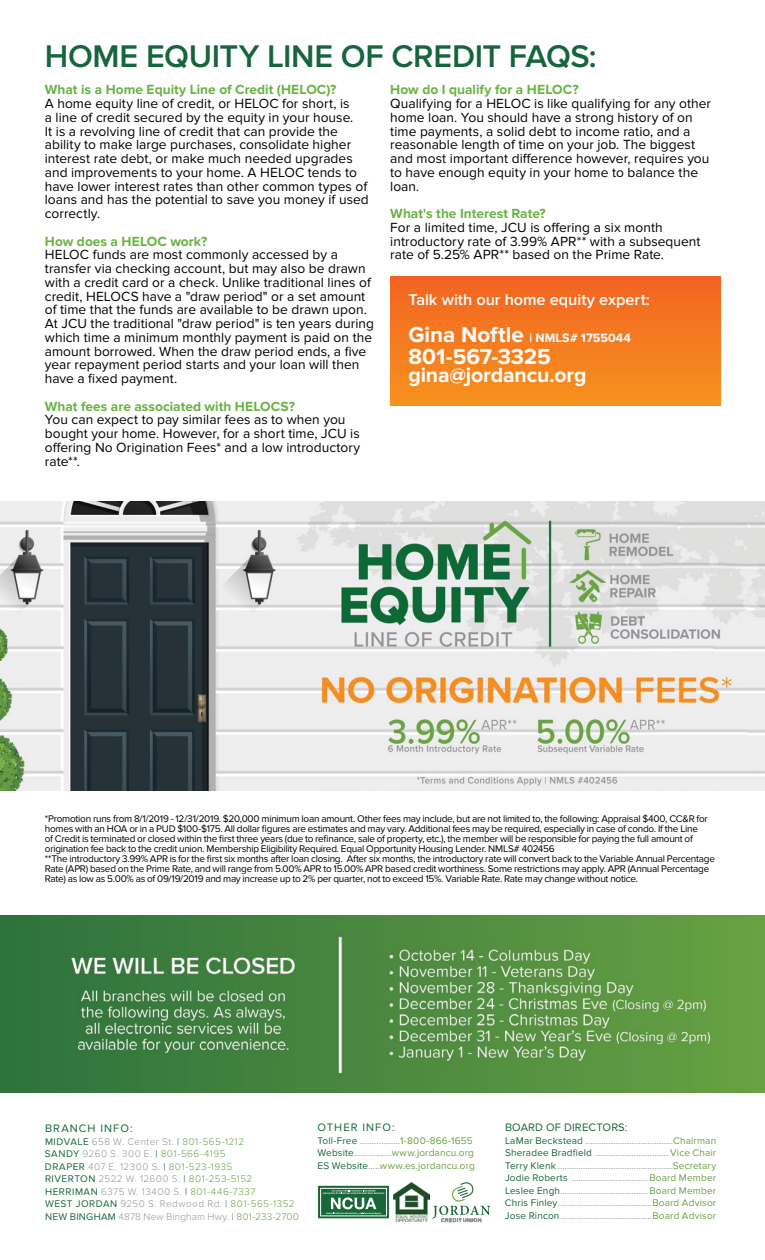
<style>
.page{position:relative;width:765px;height:1260px;background:#fff}
.page>*{position:absolute;margin:0;border:0;box-sizing:border-box;transform-origin:0 0}
.t1{font:600 32.5px "Proxima Nova";letter-spacing:-.01em;color:#16653c}
.t2{font:700 22.5px "Proxima Nova";letter-spacing:-.005em;color:#fff}
.t3{font:700 21.25px "Proxima Nova";letter-spacing:-.005em;color:#fff}
.t4{font:600 16.25px "Proxima Nova";color:#fff}
.t5{font:13.75px/13.8px "Proxima Nova";letter-spacing:.005em;color:#000}
.t6{font:700 13.75px "Proxima Nova";color:#69b342}
.t7{font:700 12.5px "Proxima Nova";letter-spacing:.01em;color:#fff}
.t8{font:11.25px "Proxima Nova";letter-spacing:.015em;color:#16653c}
.t9{font:11.25px "Proxima Nova";letter-spacing:.1em;color:#16653c}
.t10{font:11.25px "Proxima Nova";letter-spacing:.095em;color:#16653c}
.t11{font:10px/10px "Proxima Nova";letter-spacing:-.025em;color:#000}
.t12{font:10px/12.5px "Proxima Nova";letter-spacing:.015em;color:#939598;text-align:justify}
.t13{font:300 10px/12.5px "Proxima Nova";letter-spacing:.045em;color:#939598}
.t14{font:10px/12.5px "Proxima Nova";letter-spacing:.015em;color:#6aa044}
.s1{font-size:22.5px}
.s2{font-weight:400;color:#16653c}
.s3{color:#16653c}
.s4{color:#6aa044}
.s5{color:#939598}
</style>
<div class="page">
<svg style="left:432px;top:1182px;width:58px;height:40px"></svg>
<img style="left:393px;top:1183px;width:36px;height:38px">
<div style="left:318px;top:1185px;width:71px;height:34px;background:linear-gradient(to right,#387d56,#397d56)"></div>
<div style="left:317px;top:1185px;width:72px;height:34px;border:1px solid #fff"></div>
<div style="left:321px;top:1188px;width:66px;height:28px;background:#18673a"></div>
<div style="left:320px;top:1188px;width:67px;height:28px;border:1px solid #fff"></div>
<svg style="left:323px;top:1190px;width:62px;height:25px"></svg>
<img style="left:0;top:502px;width:765px;height:289px">
<div style="left:390px;top:277px;width:330px;height:129px;background:linear-gradient(to bottom,#f26422,#f7921e)"></div>
<img style="left:0;top:916px;width:765px;height:176px">
<h1 class="t1" style="left:45px;top:38px;width:554px">HOME EQUITY LINE OF CREDIT FAQS:</h1>
<p class="t6" style="left:45px;top:82px;width:293px">What is a Home Equity Line of Credit (HELOC)?</p>
<p class="t5" style="left:45px;top:97px;width:325px">A home equity line of credit, or HELOC for short, is<br>a line of credit secured by the equity in your house.<br>It is a revolving line of credit that can provide the ability to make large purchases, consolidate higher interest rate debt, or make much needed upgrades and improvements to your home. A HELOC tends to have lower interest rates than other common types of loans and has the potential to save you money if used correctly.</p>
<p class="t6" style="left:45px;top:233px;width:164px">How does a HELOC work?</p>
<p class="t5" style="left:45px;top:248px;width:331px">HELOC funds are most commonly accessed by a transfer via checking account, but may also be drawn with a credit card or a check. Unlike traditional lines of credit, HELOCS have a "draw period" or a set amount of time that the funds are available to be drawn upon.<br>At JCU the traditional "draw period" is ten years during which time a minimum monthly payment is paid on the amount borrowed. When the draw period ends, a five year repayment period starts and your loan will then have a fixed payment.</p>
<p class="t6" style="left:45px;top:398px;width:252px">What fees are associated with HELOCS?</p>
<p class="t5" style="left:45px;top:413px;width:317px">You can expect to pay similar fees as to when you bought your home. However, for a short time, JCU is offering No Origination Fees* and a low introductory rate**.</p>
<p class="t6" style="left:390px;top:82px;width:190px">How do I qualify for a HELOC?</p>
<p class="t5" style="left:390px;top:97px;width:322px">Qualifying for a HELOC is like qualifying for any other home loan. You should have a strong history of on time payments, a solid debt to income ratio, and a reasonable length of time on your job. The biggest and most important difference however, requires you to have enough equity in your home to balance the loan.</p>
<p class="t6" style="left:390px;top:206px;width:157px">What's the Interest Rate?</p>
<p class="t5" style="left:390px;top:221px;width:312px">For a limited time, JCU is offering a six month introductory rate of 3.99% APR** with a subsequent rate of 5.25% APR** based on the Prime Rate.</p>
<p class="t4" style="left:408px;top:290px;width:243px">Talk with our home equity expert:</p>
<p class="t7" style="left:408px;top:330px;width:224px"><span class="s1">Gina Noftle</span> | NMLS# 1755044</p>
<h2 class="t2" style="left:408px;top:344px;width:144px">801-567-3325</h2>
<h3 class="t3" style="left:408px;top:362px;width:180px">gina@jordancu.org</h3>
<p class="t11" style="left:45px;top:814px;width:672px">*Promotion runs from 8/1/2019 - 12/31/2019. $20,000 minimum loan amount. Other fees may include, but are not limited to, the following: Appraisal $400, CC&amp;R for homes with an HOA or in a PUD $100-$175. All dollar figures are estimates and may vary. Additional fees may be required, especially in case of condo. If the Line<br>of Credit is terminated or closed within the first three years (due to refinance, sale of property, etc.), the member will be responsible for paying the full amount of origination fee back to the credit union. Membership Eligibility Required. Equal Opportunity Housing Lender. NMLS# 402456<br>**The introductory 3.99% APR is for the first six months after loan closing. After six months, the introductory rate will convert back to the Variable Annual Percentage Rate (APR) based on the Prime Rate, and will range from 5.00% APR to 15.00% APR based credit worthiness. Some restrictions may apply. APR (Annual Percentage Rate) as low as 5.00% as of 09/19/2019 and may increase up to 2% per quarter, not to exceed 15%. Variable Rate. Rate may change without notice.</p>
<p class="t9" style="left:45px;top:1122px;width:89px">BRANCH INFO:</p>
<p class="t13" style="left:45px;top:1135px;width:255px"><span class="s2">MIDVALE</span> 658 W. Center St. <span class="s3">|</span> <span class="s4">801-565-1212<br></span><span class="s2">SANDY</span> 9260 S. 300 E. <span class="s2">|</span> <span class="s4">801-566-4195<br></span><span class="s2">DRAPER</span> 407 E. 12300 S. <span class="s2">|</span> <span class="s4">801-523-1935<br></span><span class="s2">RIVERTON</span> 2522 W. 12600 S. <span class="s2">|</span> <span class="s4">801-253-5152<br></span><span class="s2">HERRIMAN</span> 6375 W. 13400 S. <span class="s2">|</span> <span class="s4">801-446-7337<br></span><span class="s2">WEST JORDAN</span> 9250 S. Redwood Rd. <span class="s3">|</span> <span class="s4">801-565-1352<br></span><span class="s2">NEW BINGHAM</span> 4878 New Bingham Hwy. <span class="s3">|</span> <span class="s4">801-233-2700</span></p>
<p class="t10" style="left:318px;top:1121px;width:79px">OTHER INFO:</p>
<p class="t14" style="left:318px;top:1134px;width:159px"><span class="s3">Toll-Free</span> <span class="s5">.................</span>1-800-866-1655<br><span class="s3">Website</span><span class="s5">................</span>www.jordancu.org<br><span class="s3">ES Website</span><span class="s5">.....</span>www.es.jordancu.org</p>
<p class="t8" style="left:505px;top:1121px;width:124px">BOARD OF DIRECTORS:</p>
<p class="t12" style="left:505px;top:1134px;width:213px"><span class="s3">LaMar Beckstead</span> ......................................<span class="s4">Chairman </span><span class="s3">Sheradee Bradfield</span> ................................ <span class="s4">Vice Chair </span><span class="s3">Terry Klenk</span> ..................................................<span class="s4">Secretary </span><span class="s3">Jodie Roberts</span> ................................. <span class="s4">Board Member </span><span class="s3">Leslee Engh</span>...................................... <span class="s4">Board Member </span><span class="s3">Chris Finley</span>.........................................<span class="s4">Board Advisor </span><span class="s3">Jose Rincon</span>........................................<span class="s4">Board Advisor</span></p>
</div>
